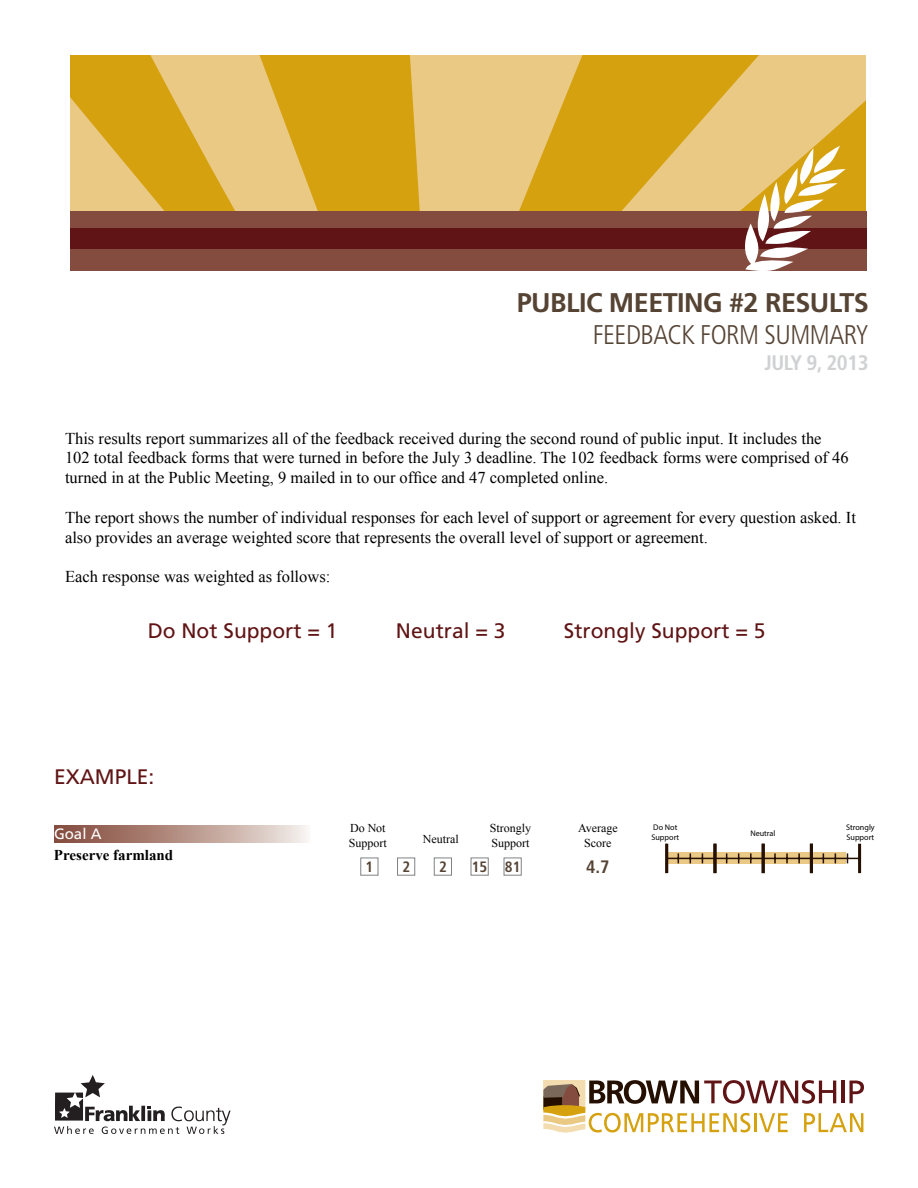
<style>
.page{position:relative;width:918px;height:1188px;background:#fff}
.page>*{position:absolute;margin:0;border:0;box-sizing:border-box;transform-origin:0 0}
.t1{font:700 27px "Frutiger LT Std";letter-spacing:-.02em;color:#554334}
.t2{font:300 condensed 27px "Frutiger LT Std";letter-spacing:-.02em;color:#554334}
.t3{font:21px "Frutiger LT Std";color:#601415}
.t4{font:700 condensed 21px "Frutiger LT Std";letter-spacing:-.02em;color:#cfd1d2}
.t5{font:700 condensed 18px "Frutiger LT Std";color:#554334}
.t6{font:16.5px/19.8px "Times New Roman";color:#000}
.t7{font:700 15px "Times New Roman";color:#000}
.t8{font:700 condensed 15px "Frutiger LT Std";color:#554334}
.t9{font:15px "Frutiger LT Std";color:#fff}
.t10{font:12px/14.4px "Times New Roman";color:#000}
.t11{font:8.1px/9.8px "Myriad Pro";color:#000}
</style>
<div class="page">
<svg style="left:543px;top:1080px;width:321px;height:53px"></svg>
<svg style="left:54px;top:1075px;width:177px;height:59px"></svg>
<div style="left:421px;top:55px;width:92px;height:156px;background:#eac985"></div>
<svg style="left:513px;top:55px;width:100px;height:156px;background:#dcb03b"></svg>
<svg style="left:613px;top:55px;width:113px;height:156px;background:#dcaf38"></svg>
<div style="left:334px;top:55px;width:87px;height:156px;background:#d5a10f"></div>
<svg style="left:254px;top:55px;width:80px;height:156px;background:#deb242"></svg>
<svg style="left:191px;top:55px;width:63px;height:156px;background:#e6c16f"></svg>
<svg style="left:70px;top:55px;width:121px;height:156px;background:#dcaf3a"></svg>
<div style="left:70px;top:211px;width:797px;height:43px;background:#844c3f"></div>
<div style="left:70px;top:229px;width:797px;height:42px;background:#601415"></div>
<div style="left:70px;top:250px;width:797px;height:21px;background:#844c3f"></div>
<svg style="left:726px;top:55px;width:141px;height:216px"></svg>
<div style="left:360px;top:858px;width:18px;height:18px;border:1px solid #808285"></div>
<div style="left:397px;top:858px;width:18px;height:18px;border:1px solid #808285"></div>
<div style="left:434px;top:858px;width:18px;height:18px;border:1px solid #808285"></div>
<div style="left:471px;top:858px;width:18px;height:18px;border:1px solid #808285"></div>
<div style="left:504px;top:858px;width:18px;height:18px;border:1px solid #808285"></div>
<svg style="left:668px;top:853px;width:178px;height:11px;background:#d2b275"></svg>
<hr style="left:858px;top:844px;width:3px;height:29px;background:#240f00">
<hr style="left:666px;top:858px;width:194px;height:1px;background:#240f00">
<svg style="left:750px;top:853px;width:2px;height:10px"></svg>
<svg style="left:774px;top:853px;width:2px;height:10px"></svg>
<svg style="left:786px;top:853px;width:2px;height:10px"></svg>
<svg style="left:798px;top:853px;width:2px;height:10px"></svg>
<div style="left:54px;top:825px;width:256px;height:17px;background:linear-gradient(to right,#7f4333,#f1eae6)"></div>
<hr style="left:665px;top:844px;width:3px;height:29px;background:#240f00">
<hr style="left:713px;top:844px;width:3px;height:29px;background:#240f00">
<hr style="left:762px;top:844px;width:3px;height:29px;background:#240f00">
<hr style="left:810px;top:844px;width:3px;height:29px;background:#240f00">
<h1 class="t1" style="left:517px;top:287px;width:354px">PUBLIC MEETING #2 RESULTS</h1>
<h1 class="t2" style="left:593px;top:320px;width:215px">FEEDBACK FORM SUMMAR</h1>
<h1 class="t2" style="left:855px;top:320px;width:15px">Y</h1>
<p class="t4" style="left:764px;top:350px;width:106px">July 9, 2013</p>
<p class="t6" style="left:65px;top:428px;width:785px">This results report summarizes all of the feedback received during the second round of public input. It includes the<br>102 total feedback forms that were turned in before the July 3 deadline. The 102 feedback forms were comprised of 46 turned in at the Public Meeting, 9 mailed in to our office and 47 completed online.</p>
<p class="t6" style="left:65px;top:507px;width:792px">The report shows the number of individual responses for each level of support or agreement for every question asked. It also provides an average weighted score that represents the overall level of support or agreement.</p>
<p class="t6" style="left:65px;top:567px;width:267px">Each response was weighted as follows:</p>
<p class="t3" style="left:148px;top:619px;width:191px">Do Not Support = 1</p>
<p class="t3" style="left:396px;top:619px;width:111px">Neutral = 3</p>
<p class="t3" style="left:564px;top:619px;width:203px">Strongly Support = 5</p>
<p class="t3" style="left:54px;top:764px;width:102px">EXAMPLE:</p>
<p class="t9" style="left:54px;top:825px;width:49px">Goal A</p>
<p class="t7" style="left:54px;top:844px;width:121px">Preserve farmland</p>
<p class="t10" style="left:349px;top:821px;width:40px">Do Not<br>Support</p>
<p class="t10" style="left:490px;top:821px;width:43px">Strongly</p>
<p class="t10" style="left:423px;top:832px;width:37px">Neutral</p>
<p class="t10" style="left:491px;top:835px;width:40px">Support</p>
<p class="t8" style="left:366px;top:858px;width:9px">1</p>
<p class="t8" style="left:402px;top:858px;width:9px">2</p>
<p class="t8" style="left:439px;top:858px;width:9px">2</p>
<p class="t8" style="left:472px;top:858px;width:50px">15 81</p>
<p class="t10" style="left:578px;top:821px;width:41px;text-align:center">Average<br>Score</p>
<p class="t5" style="left:586px;top:856px;width:25px">4.7</p>
<p class="t11" style="left:651px;top:823px;width:29px">Do Not<br>Support</p>
<p class="t11" style="left:750px;top:828px;width:27px">Neutral</p>
<p class="t11" style="left:846px;top:823px;width:30px">Strongly<br>Support</p>
</div>
